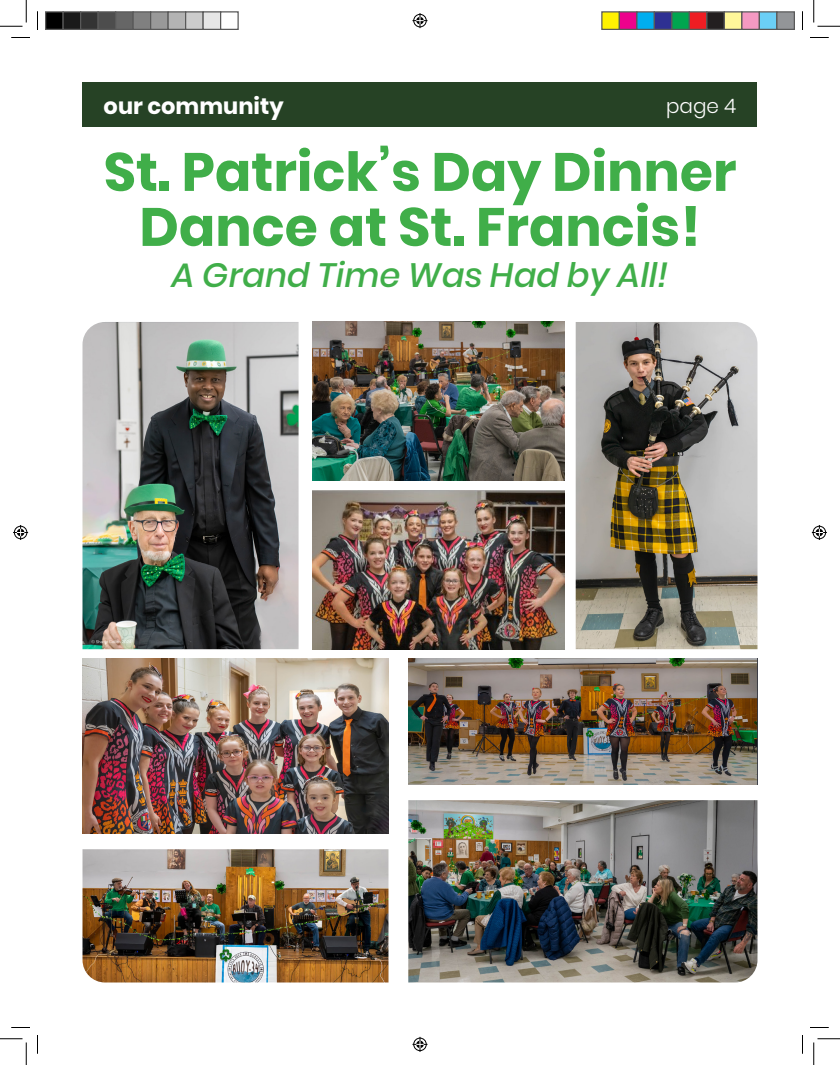
<style>
.page{position:relative;width:840px;height:1065px;background:#fff}
.page>*{position:absolute;margin:0;border:0;box-sizing:border-box;transform-origin:0 0}
.t1{font:700 53.75px/55px "Poppins";color:#40ae49;text-align:center}
.t2{font:italic 500 33.75px "Poppins";color:#40ae49}
.t3{font:700 22.5px "Poppins";color:#fff}
.t4{font:300 20px "Poppins";color:#fff}
</style>
<div class="page">
<div style="left:82px;top:82px;width:676px;height:46px;background:#264225"></div>
<img style="left:82px;top:322px;width:217px;height:327px">
<img style="left:576px;top:322px;width:182px;height:327px">
<img style="left:82px;top:849px;width:306px;height:133px">
<img style="left:408px;top:658px;width:350px;height:127px">
<img style="left:82px;top:658px;width:306px;height:175px">
<img style="left:312px;top:491px;width:253px;height:158px">
<img style="left:408px;top:800px;width:350px;height:182px">
<img style="left:312px;top:322px;width:253px;height:159px">
<svg style="left:11px;top:37px;width:19px;height:1px"></svg>
<svg style="left:810px;top:37px;width:19px;height:1px"></svg>
<svg style="left:11px;top:1027px;width:19px;height:1px"></svg>
<svg style="left:810px;top:1027px;width:19px;height:1px"></svg>
<svg style="left:37px;top:11px;width:1px;height:19px"></svg>
<svg style="left:37px;top:1035px;width:1px;height:19px"></svg>
<svg style="left:802px;top:11px;width:1px;height:19px"></svg>
<svg style="left:802px;top:1035px;width:1px;height:19px"></svg>
<svg style="left:0;top:0;width:27px;height:27px"></svg>
<svg style="left:0;top:1039px;width:27px;height:26px"></svg>
<svg style="left:814px;top:0;width:26px;height:27px"></svg>
<svg style="left:814px;top:1039px;width:26px;height:26px"></svg>
<svg style="left:412px;top:13px;width:16px;height:15px"></svg>
<svg style="left:412px;top:1037px;width:16px;height:15px"></svg>
<svg style="left:13px;top:525px;width:15px;height:15px"></svg>
<svg style="left:812px;top:525px;width:15px;height:15px"></svg>
<div style="left:46px;top:12px;width:17px;height:17px;background:#000"></div>
<div style="left:45px;top:11px;width:19px;height:19px;border:1px solid #595959"></div>
<div style="left:63px;top:12px;width:18px;height:17px;background:#1a1a1a"></div>
<div style="left:62px;top:11px;width:19px;height:19px;border:1px solid #595959"></div>
<div style="left:81px;top:12px;width:17px;height:17px;background:#333"></div>
<div style="left:80px;top:11px;width:19px;height:19px;border:1px solid #595959"></div>
<div style="left:98px;top:12px;width:18px;height:17px;background:#4d4d4d"></div>
<div style="left:98px;top:11px;width:18px;height:19px;border:1px solid #595959"></div>
<div style="left:116px;top:12px;width:17px;height:17px;background:#666"></div>
<div style="left:115px;top:11px;width:19px;height:19px;border:1px solid #595959"></div>
<div style="left:133px;top:12px;width:18px;height:17px;background:#808080"></div>
<div style="left:132px;top:11px;width:19px;height:19px;border:1px solid #595959"></div>
<div style="left:151px;top:12px;width:17px;height:17px;background:#999"></div>
<div style="left:150px;top:11px;width:19px;height:19px;border:1px solid #595959"></div>
<div style="left:168px;top:12px;width:18px;height:17px;background:#b3b3b3"></div>
<div style="left:168px;top:11px;width:18px;height:19px;border:1px solid #595959"></div>
<div style="left:186px;top:12px;width:17px;height:17px;background:#ccc"></div>
<div style="left:185px;top:11px;width:19px;height:19px;border:1px solid #595959"></div>
<div style="left:203px;top:12px;width:18px;height:17px;background:#e6e6e6"></div>
<div style="left:202px;top:11px;width:19px;height:19px;border:1px solid #595959"></div>
<div style="left:220px;top:11px;width:19px;height:19px;border:1px solid #595959"></div>
<div style="left:602px;top:12px;width:17px;height:17px;background:#fff101"></div>
<div style="left:601px;top:11px;width:19px;height:19px;border:1px solid #595959"></div>
<div style="left:619px;top:12px;width:18px;height:17px;background:#ed028c"></div>
<div style="left:619px;top:11px;width:19px;height:19px;border:1px solid #595959"></div>
<div style="left:637px;top:12px;width:17px;height:17px;background:#00aeef"></div>
<div style="left:636px;top:11px;width:19px;height:19px;border:1px solid #595959"></div>
<div style="left:654px;top:12px;width:18px;height:17px;background:#2e3092"></div>
<div style="left:654px;top:11px;width:18px;height:19px;border:1px solid #595959"></div>
<div style="left:672px;top:12px;width:17px;height:17px;background:#00a54f"></div>
<div style="left:671px;top:11px;width:19px;height:19px;border:1px solid #595959"></div>
<div style="left:689px;top:12px;width:18px;height:17px;background:#ee1d23"></div>
<div style="left:689px;top:11px;width:19px;height:19px;border:1px solid #595959"></div>
<div style="left:707px;top:12px;width:17px;height:17px;background:#231f20"></div>
<div style="left:706px;top:11px;width:19px;height:19px;border:1px solid #595959"></div>
<div style="left:724px;top:12px;width:18px;height:17px;background:#fff79a"></div>
<div style="left:724px;top:11px;width:18px;height:19px;border:1px solid #595959"></div>
<div style="left:742px;top:12px;width:17px;height:17px;background:#f499c2"></div>
<div style="left:741px;top:11px;width:19px;height:19px;border:1px solid #595959"></div>
<div style="left:759px;top:12px;width:18px;height:17px;background:#6bcff6"></div>
<div style="left:759px;top:11px;width:19px;height:19px;border:1px solid #595959"></div>
<div style="left:777px;top:12px;width:17px;height:17px;background:#939598"></div>
<div style="left:776px;top:11px;width:19px;height:19px;border:1px solid #595959"></div>
<p class="t3" style="left:104px;top:93px;width:181px">our community</p>
<p class="t4" style="left:666px;top:94px;width:72px">page 4</p>
<p class="t1" style="left:104px;top:145px;width:634px">St. Patrick’s Day Dinner<br>Dance at St. Francis!</p>
<p class="t2" style="left:172px;top:256px;width:498px">A Grand Time Was Had by All!</p>
</div>
